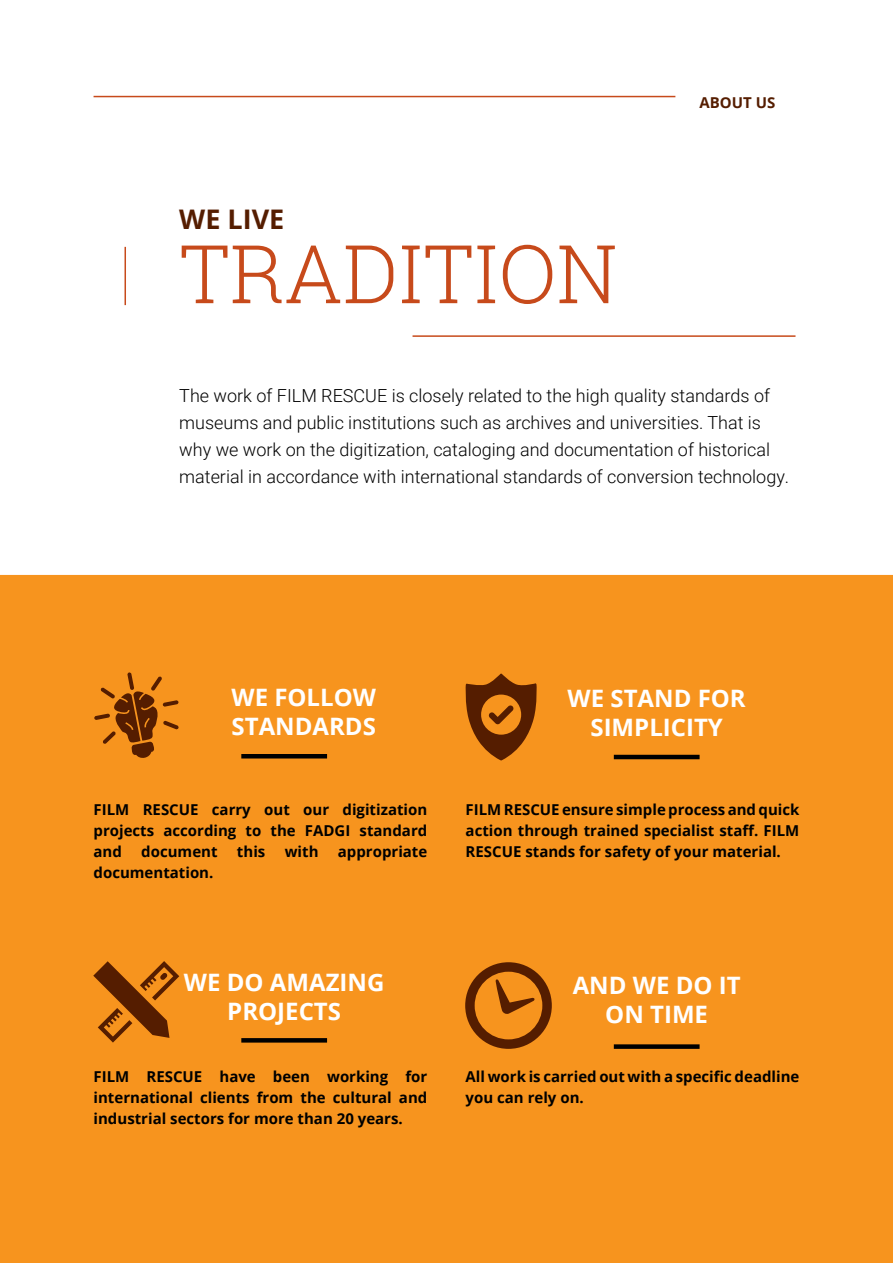
<style>
.page{position:relative;width:893px;height:1263px;background:#fff}
.page>*{position:absolute;margin:0;border:0;box-sizing:border-box;transform-origin:0 0}
.t1{font:300 81px "Roboto Slab";color:#c74a1b}
.t2{font:700 27px "Open Sans";color:#551d00}
.t3{font:700 24px/28.8px "Open Sans";color:#fff;text-align:center}
.t4{font:300 18px/27px "Roboto";color:#000}
.t5{font:700 15px/21px "Open Sans";color:#000;text-align:justify}
.t6{font:700 15px "Open Sans";color:#551d00}
</style>
<div class="page">
<div style="left:0;top:575px;width:893px;height:688px;background:#f7941e"></div>
<hr style="left:94px;top:96px;width:581px;height:1px;background:#c74a1b">
<hr style="left:241px;top:754px;width:86px;height:4px;background:#000">
<svg style="left:241px;top:1038px;width:86px;height:4px"></svg>
<hr style="left:614px;top:755px;width:86px;height:4px;background:#000">
<div style="left:614px;top:1044px;width:86px;height:5px;background:#000"></div>
<svg style="left:94px;top:672px;width:85px;height:86px;background:#c77015"></svg>
<svg style="left:465px;top:674px;width:72px;height:86px;background:#a2550e"></svg>
<svg style="left:93px;top:961px;width:86px;height:81px;background:#ba6712"></svg>
<svg style="left:465px;top:962px;width:87px;height:87px;background:#bd6913"></svg>
<hr style="left:412px;top:335px;width:383px;height:2px;background:#c74a1b">
<hr style="left:124px;top:247px;width:2px;height:58px;background:#c74a1b">
<h2 class="t2" style="left:179px;top:200px;width:107px">WE LIVE</h2>
<h1 class="t1" style="left:179px;top:218px;width:440px">TRADITION</h1>
<p class="t6" style="left:699px;top:92px;width:77px">ABOUT US</p>
<p class="t4" style="left:179px;top:381px;width:611px">The work of FILM RESCUE is closely related to the high quality standards of museums and public institutions such as archives and universities. That is why we work on the digitization, cataloging and documentation of historical material in accordance with international standards of conversion technology.</p>
<h3 class="t3" style="left:231px;top:682px;width:146px;text-align:left">WE FOLLOW<br>STANDARDS</h3>
<h3 class="t3" style="left:568px;top:683px;width:180px">WE STAND FOR<br>SIMPLICITY</h3>
<p class="t5" style="left:94px;top:798px;width:335px">FILM RESCUE carry out our digitization projects according to the FADGI standard and</p>
<p class="t5" style="left:141px;top:840px;width:78px">document</p>
<p class="t5" style="left:237px;top:840px;width:30px">this</p>
<p class="t5" style="left:285px;top:840px;width:35px">with</p>
<p class="t5" style="left:338px;top:840px;width:91px">appropriate</p>
<p class="t5" style="left:94px;top:861px;width:121px">documentation.</p>
<p class="t5" style="left:466px;top:798px;width:335px">FILM RESCUE ensure simple process and quick action through trained specialist staff. FILM RESCUE stands for safety of your material.</p>
<h3 class="t3" style="left:184px;top:968px;width:202px">WE DO AMAZING<br>PROJECTS</h3>
<h3 class="t3" style="left:573px;top:970px;width:169px">AND WE DO IT<br>ON TIME</h3>
<p class="t5" style="left:94px;top:1066px;width:335px">FILM RESCUE have been working for international clients from the cultural and industrial sectors for more than 20 years.</p>
<p class="t5" style="left:466px;top:1066px;width:335px">All work is carried out with a specific deadline you can rely on.</p>
</div>
